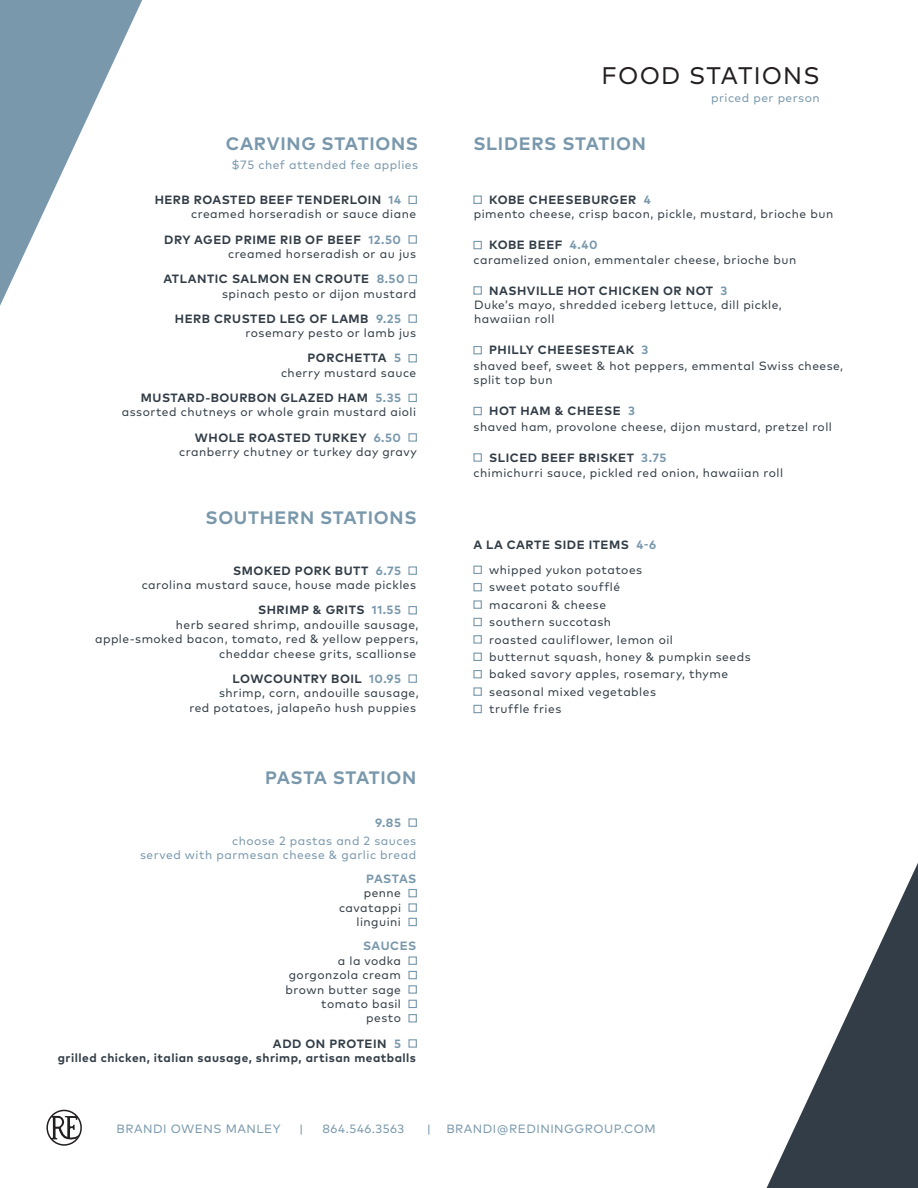
<style>
.page{position:relative;width:918px;height:1188px;background:#fff}
.page>*{position:absolute;margin:0;border:0;box-sizing:border-box;transform-origin:0 0}
.t1{font:24px "FF Mark Pro";letter-spacing:.05em;color:#231f20}
.t2{font:700 18px "FF Mark Pro";letter-spacing:.04em;color:#7998ac}
.t3{font:12px/14.4px "FF Mark Pro";letter-spacing:.04em;color:#323d47}
.t4{font:700 12px/14.4px "FF Mark Pro";letter-spacing:.045em;color:#323d47}
.t5{font:12px/13.5px "FF Mark Pro";letter-spacing:.04em;color:#7998ac;text-align:right}
.t6{font:700 12px "FF Mark Pro";letter-spacing:.035em;color:#7998ac}
.s1{font-weight:700}
.s2{font-weight:700;color:#7998ac}
.s3{color:#7998ac}
</style>
<div class="page">
<svg style="left:46px;top:1110px;width:36px;height:36px"></svg>
<svg style="left:766px;top:863px;width:152px;height:325px"></svg>
<svg style="left:0;top:0;width:142px;height:306px;fill:#7d9bae"></svg>
<div style="left:408px;top:196px;width:9px;height:8px;border:1px solid #7998ac"></div>
<div style="left:408px;top:235px;width:9px;height:9px;border:1px solid #7998ac"></div>
<div style="left:408px;top:275px;width:9px;height:8px;border:1px solid #7998ac"></div>
<div style="left:408px;top:314px;width:9px;height:9px;border:1px solid #7998ac"></div>
<div style="left:408px;top:354px;width:9px;height:8px;border:1px solid #7998ac"></div>
<div style="left:408px;top:394px;width:9px;height:8px;border:1px solid #7998ac"></div>
<div style="left:408px;top:433px;width:9px;height:9px;border:1px solid #7998ac"></div>
<div style="left:408px;top:566px;width:9px;height:9px;border:1px solid #7998ac"></div>
<div style="left:408px;top:606px;width:9px;height:8px;border:1px solid #7998ac"></div>
<div style="left:408px;top:674px;width:9px;height:9px;border:1px solid #7998ac"></div>
<div style="left:408px;top:818px;width:9px;height:9px;border:1px solid #7998ac"></div>
<div style="left:408px;top:889px;width:9px;height:8px;border:1px solid #7998ac"></div>
<div style="left:408px;top:903px;width:9px;height:9px;border:1px solid #7998ac"></div>
<div style="left:408px;top:918px;width:9px;height:8px;border:1px solid #7998ac"></div>
<div style="left:408px;top:956px;width:9px;height:9px;border:1px solid #7998ac"></div>
<div style="left:408px;top:971px;width:9px;height:8px;border:1px solid #7998ac"></div>
<div style="left:408px;top:985px;width:9px;height:9px;border:1px solid #7998ac"></div>
<div style="left:408px;top:1000px;width:9px;height:8px;border:1px solid #7998ac"></div>
<div style="left:408px;top:1014px;width:9px;height:8px;border:1px solid #7998ac"></div>
<div style="left:408px;top:1039px;width:9px;height:9px;border:1px solid #7998ac"></div>
<div style="left:473px;top:196px;width:9px;height:8px;border:1px solid #7998ac"></div>
<div style="left:473px;top:241px;width:9px;height:8px;border:1px solid #7998ac"></div>
<div style="left:473px;top:286px;width:9px;height:9px;border:1px solid #7998ac"></div>
<div style="left:473px;top:346px;width:9px;height:8px;border:1px solid #7998ac"></div>
<div style="left:473px;top:407px;width:9px;height:8px;border:1px solid #7998ac"></div>
<div style="left:473px;top:453px;width:9px;height:9px;border:1px solid #7998ac"></div>
<div style="left:473px;top:566px;width:9px;height:8px;border:1px solid #7998ac"></div>
<div style="left:473px;top:583px;width:9px;height:8px;border:1px solid #7998ac"></div>
<div style="left:473px;top:600px;width:9px;height:9px;border:1px solid #7998ac"></div>
<div style="left:473px;top:618px;width:9px;height:8px;border:1px solid #7998ac"></div>
<div style="left:473px;top:635px;width:9px;height:9px;border:1px solid #7998ac"></div>
<div style="left:473px;top:653px;width:9px;height:8px;border:1px solid #7998ac"></div>
<div style="left:473px;top:670px;width:9px;height:8px;border:1px solid #7998ac"></div>
<div style="left:473px;top:687px;width:9px;height:9px;border:1px solid #7998ac"></div>
<div style="left:473px;top:705px;width:9px;height:8px;border:1px solid #7998ac"></div>
<p class="t2" style="left:226px;top:130px;width:194px">CARVING STATIONS</p>
<p class="t5" style="left:231px;top:157px;width:188px">$75 chef attended fee applies</p>
<p class="t3" style="left:191px;top:192px;width:227px;text-indent:-36px"><span class="s1">HERB ROASTED BEEF TENDERLOIN</span> <span class="s2">14 </span>creamed horseradish or sauce diane</p>
<p class="t3" style="left:228px;top:231px;width:190px;text-indent:-64px"><span class="s1">DRY AGED PRIME RIB OF BEEF</span> <span class="s2">12.50 </span>creamed horseradish or au jus</p>
<p class="t3" style="left:222px;top:271px;width:196px;text-indent:-59px"><span class="s1">ATLANTIC SALMON EN CROUTE</span> <span class="s2">8.50 </span>spinach pesto or dijon mustard</p>
<p class="t3" style="left:246px;top:310px;width:172px;text-indent:-71px"><span class="s1">HERB CRUSTED LEG OF LAMB</span> <span class="s2">9.25 </span>rosemary pesto or lamb jus</p>
<p class="t3" style="left:281px;top:350px;width:137px;text-indent:26px"><span class="s1">PORCHETTA</span> <span class="s2">5 </span>cherry mustard sauce</p>
<p class="t3" style="left:122px;top:390px;width:296px;text-align:center"><span class="s1">MUSTARD-BOURBON GLAZED HAM</span> <span class="s2">5.35 </span>assorted chutneys or whole grain mustard aioli</p>
<p class="t3" style="left:179px;top:429px;width:239px;text-align:center"><span class="s1">WHOLE ROASTED TURKEY</span> <span class="s2">6.50 </span>cranberry chutney or turkey day gravy</p>
<p class="t2" style="left:206px;top:504px;width:213px">SOUTHERN STATIONS</p>
<p class="t3" style="left:142px;top:562px;width:276px;text-indent:91px"><span class="s1">SMOKED PORK BUTT</span> <span class="s2">6.75 </span>carolina mustard sauce, house made pickles</p>
<p class="t4" style="left:258px;top:602px;width:145px">SHRIMP &amp; GRITS <span class="s3">11.55</span></p>
<p class="t3" style="left:176px;top:616px;width:244px">herb seared shrimp, andouille sausage,</p>
<p class="t3" style="left:95px;top:631px;width:325px">apple-smoked bacon, tomato, red &amp; yellow peppers,</p>
<p class="t3" style="left:219px;top:645px;width:199px">cheddar cheese grits, scallionse</p>
<p class="t4" style="left:233px;top:670px;width:170px">LOWCOUNTRY BOIL <span class="s3">10.95</span></p>
<p class="t3" style="left:219px;top:685px;width:201px">shrimp, corn, andouille sausage,</p>
<p class="t3" style="left:189px;top:699px;width:228px">red potatoes, jalapeño hush puppies</p>
<p class="t2" style="left:265px;top:764px;width:153px">PASTA STATION</p>
<p class="t6" style="left:375px;top:814px;width:27px">9.85</p>
<p class="t5" style="left:140px;top:833px;width:278px">choose 2 pastas and 2 sauces<br>served with parmesan cheese &amp; garlic bread</p>
<p class="t6" style="left:366px;top:870px;width:52px">PASTAS</p>
<p class="t3" style="left:364px;top:885px;width:39px">penne</p>
<p class="t3" style="left:339px;top:899px;width:63px">cavatappi</p>
<p class="t3" style="left:356px;top:914px;width:46px">linguini</p>
<p class="t6" style="left:363px;top:937px;width:55px">SAUCES</p>
<p class="t3" style="left:338px;top:952px;width:65px">a la vodka</p>
<p class="t3" style="left:289px;top:967px;width:114px">gorgonzola cream</p>
<p class="t3" style="left:285px;top:981px;width:117px">brown butter sage</p>
<p class="t3" style="left:321px;top:996px;width:81px">tomato basil</p>
<p class="t3" style="left:366px;top:1010px;width:36px">pesto</p>
<p class="t4" style="left:58px;top:1035px;width:360px;text-indent:215px">ADD ON PROTEIN <span class="s3">5 </span>grilled chicken, italian sausage, shrimp, artisan meatballs</p>
<p class="t1" style="left:602px;top:57px;width:219px">FOOD STATIONS</p>
<p class="t5" style="left:711px;top:90px;width:110px">priced per person</p>
<p class="t2" style="left:473px;top:130px;width:174px">SLIDERS STATION</p>
<p class="t3" style="left:474px;top:192px;width:361px;text-indent:15px"><span class="s1">KOBE CHEESEBURGER</span> <span class="s2">4<br></span>pimento cheese, crisp bacon, pickle, mustard, brioche bun</p>
<p class="t3" style="left:474px;top:237px;width:324px;text-indent:16px"><span class="s1">KOBE BEEF</span> <span class="s2">4.40<br></span>caramelized onion, emmentaler cheese, brioche bun</p>
<p class="t3" style="left:474px;top:282px;width:309px;text-indent:15px"><span class="s1">NASHVILLE HOT CHICKEN OR NOT</span> <span class="s2">3<br></span>Duke’s mayo, shredded iceberg lettuce, dill pickle, hawaiian roll</p>
<p class="t4" style="left:489px;top:342px;width:161px">PHILLY CHEESESTEAK <span class="s3">3</span></p>
<p class="t3" style="left:474px;top:357px;width:371px">shaved beef, sweet &amp; hot peppers, emmental Swiss cheese, split top bun</p>
<p class="t4" style="left:489px;top:403px;width:147px">HOT HAM &amp; CHEESE <span class="s3">3</span></p>
<p class="t3" style="left:474px;top:418px;width:360px">shaved ham, provolone cheese, dijon mustard, pretzel roll</p>
<p class="t4" style="left:489px;top:449px;width:179px">SLICED BEEF BRISKET <span class="s3">3.75</span></p>
<p class="t3" style="left:474px;top:465px;width:311px">chimichurri sauce, pickled red onion, hawaiian roll</p>
<p class="t4" style="left:473px;top:536px;width:184px">A LA CARTE SIDE ITEMS <span class="s3">4-6</span></p>
<p class="t3" style="left:489px;top:560px;width:263px;line-height:17.4px">whipped yukon potatoes<br>sweet potato soufflé<br>macaroni &amp; cheese<br>southern succotash<br>roasted cauliflower, lemon oil<br>butternut squash, honey &amp; pumpkin seeds baked savory apples, rosemary, thyme seasonal mixed vegetables<br>truffle fries</p>
<p class="t5" style="left:117px;top:1121px;width:165px">BRANDI OWENS MANLEY</p>
<p class="t5" style="left:299px;top:1121px;width:6px">|</p>
<p class="t5" style="left:323px;top:1121px;width:83px">864.546.3563</p>
<p class="t5" style="left:427px;top:1121px;width:6px">|</p>
<p class="t5" style="left:446px;top:1121px;width:211px">BRANDI@REDININGGROUP.COM</p>
</div>
